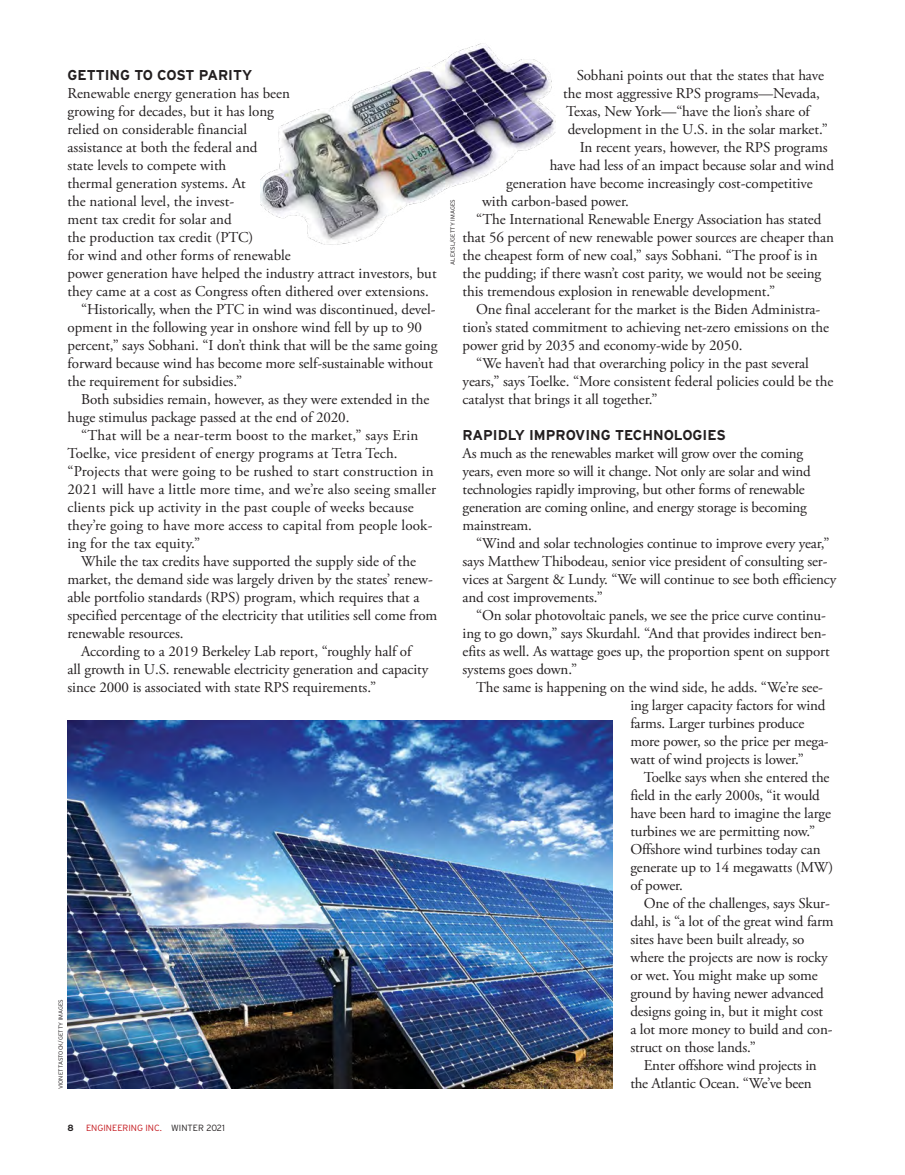
<style>
.page{position:relative;width:905px;height:1175px;background:#fff}
.page>*{position:absolute;margin:0;border:0;box-sizing:border-box;transform-origin:0 0}
.Body_Text{font:15px/18px "Adobe Garamond Pro";letter-spacing:-.005em;color:#231f20}
.Body_Text-No_Ind{font:15px/18px "Adobe Garamond Pro";color:#231f20}
.Dept_SH-1{font:700 14.25px "Interstate";color:#231f20}
.t1{font:300 9px "Interstate";color:#c4161c}
.t2{font:700 9px "Interstate";color:#231f20}
.Photo_Credits{font:300 6px "Interstate";color:#231f20}
.s1{color:#231f20}
</style>
<div class="page">
<img style="left:260px;top:43px;width:295px;height:202px">
<img style="left:68px;top:720px;width:544px;height:368px">
<p class="Dept_SH-1" style="left:68px;top:66px;width:186px">GETTING TO COST PARITY</p>
<p class="Body_Text-No_Ind" style="left:68px;top:84px;width:370px">Renewable energy generation has been<br>growing for decades, but it has long<br>relied on considerable financial<br>assistance at both the federal and<br>state levels to compete with<br>thermal generation systems. At<br>the national level, the invest-<br>ment tax credit for solar and<br>the production tax credit (PTC)<br>for wind and other forms of renewable<br>power generation have helped the industry attract investors, but they came at a cost as Congress often dithered over extensions.</p>
<p class="Body_Text" style="left:68px;top:300px;width:371px;text-indent:14px">“Historically, when the PTC in wind was discontinued, devel&shy;opment in the following year in onshore wind fell by up to 90 percent,” says Sobhani. “I don’t think that will be the same going forward because wind has become more self-sustainable without the requirement for subsidies.”</p>
<p class="Body_Text" style="left:68px;top:390px;width:363px;text-indent:14px">Both subsidies remain, however, as they were extended in the huge stimulus package passed at the end of 2020.</p>
<p class="Body_Text" style="left:68px;top:426px;width:370px;text-indent:14px">“That will be a near-term boost to the market,” says Erin Toelke, vice president of energy programs at Tetra Tech. “Projects that were going to be rushed to start construction in 2021 will have a little more time, and we’re also seeing smaller clients pick up activity in the past couple of weeks because they’re going to have more access to capital from people look&shy;ing for the tax equity.”</p>
<p class="Body_Text" style="left:68px;top:552px;width:371px;text-indent:14px">While the tax credits have supported the supply side of the market, the demand side was largely driven by the states’ renew&shy;able portfolio standards (RPS) program, which requires that a specified percentage of the electricity that utilities sell come from renewable resources.</p>
<p class="Body_Text" style="left:68px;top:642px;width:362px;text-indent:14px">According to a 2019 Berkeley Lab report, “roughly half of all growth in U.S. renewable electricity generation and capacity since 2000 is associated with state RPS requirements.”</p>
<p class="Photo_Credits" style="left:57px;top:1089px;width:92px;rotate:-90deg">VIONETTASTOCK/GETTY IMAGES</p>
<p class="Body_Text" style="left:576px;top:66px;width:249px">Sobhani points out that the states that have</p>
<p class="Body_Text" style="left:563px;top:84px;width:258px">the most aggressive RPS programs—Nevada,</p>
<p class="Body_Text" style="left:566px;top:102px;width:245px">Texas, New York—“have the lion’s share of</p>
<p class="Body_Text" style="left:567px;top:120px;width:262px">development in the U.S. in the solar market.”</p>
<p class="Body_Text" style="left:579px;top:138px;width:249px">In recent years, however, the RPS programs</p>
<p class="Body_Text" style="left:549px;top:156px;width:286px">have had less of an impact because solar and wind</p>
<p class="Body_Text" style="left:506px;top:174px;width:308px">generation have become increasingly cost-competitive</p>
<p class="Body_Text" style="left:482px;top:192px;width:148px">with carbon-based power.</p>
<p class="Body_Text" style="left:462px;top:210px;width:373px;text-indent:14px">“The International Renewable Energy Association has stated that 56 percent of new renewable power sources are cheaper than the cheapest form of new coal,” says Sobhani. “The proof is in the pudding; if there wasn’t cost parity, we would not be seeing this tremendous explosion in renewable development.”</p>
<p class="Body_Text" style="left:462px;top:300px;width:368px;text-indent:14px">One final accelerant for the market is the Biden Administra&shy;tion’s stated commitment to achieving net-zero emissions on the power grid by 2035 and economy-wide by 2050.</p>
<p class="Body_Text" style="left:462px;top:354px;width:372px;text-indent:14px">“We haven’t had that overarching policy in the past several years,” says Toelke. “More consistent federal policies could be the catalyst that brings it all together.”</p>
<p class="Dept_SH-1" style="left:462px;top:426px;width:265px">RAPIDLY IMPROVING TECHNOLOGIES</p>
<p class="Body_Text-No_Ind" style="left:462px;top:444px;width:350px">As much as the renewables market will grow over the coming years, even more so will it change. Not only are solar and wind technologies rapidly improving, but other forms of renewable generation are coming online, and energy storage is becoming mainstream.</p>
<p class="Body_Text" style="left:462px;top:534px;width:375px;text-indent:14px">“Wind and solar technologies continue to improve every year,” says Matthew Thibodeau, senior vice president of consulting ser&shy;vices at Sargent &amp; Lundy. “We will continue to see both efficiency and cost improvements.”</p>
<p class="Body_Text" style="left:462px;top:606px;width:368px;text-indent:14px">“On solar photovoltaic panels, we see the price curve continu&shy;ing to go down,” says Skurdahl. “And that provides indirect ben&shy;efits as well. As wattage goes up, the proportion spent on support systems goes down.”</p>
<p class="Body_Text" style="left:630px;top:678px;width:200px;text-indent:-154px">The same is happening on the wind side, he adds. “We’re see&shy;ing larger capacity factors for wind farms. Larger turbines produce more power, so the price per mega&shy;watt of wind projects is lower.”</p>
<p class="Body_Text" style="left:630px;top:768px;width:204px;text-indent:14px">Toelke says when she entered the field in the early 2000s, “it would have been hard to imagine the large turbines we are permitting now.”<br>Offshore wind turbines today can generate up to 14 megawatts (MW) of power.</p>
<p class="Body_Text" style="left:630px;top:894px;width:205px;text-indent:14px">One of the challenges, says Skur&shy;dahl, is “a lot of the great wind farm sites have been built already, so where the projects are now is rocky or wet. You might make up some ground by having newer advanced designs going in, but it might cost<br>a lot more money to build and con&shy;struct on those lands.”</p>
<p class="Body_Text" style="left:630px;top:1056px;width:188px;text-indent:14px">Enter offshore wind projects in the Atlantic Ocean. “We’ve been</p>
<p class="Photo_Credits" style="left:449px;top:265px;width:67px;rotate:-90deg">ALEXSL/GETTY IMAGES</p>
<p class="t2" style="left:68px;top:1122px;width:8px">8</p>
<p class="t1" style="left:86px;top:1122px;width:140px">ENGINEERING INC. <span class="s1">WINTER 2021</span></p>
</div>
